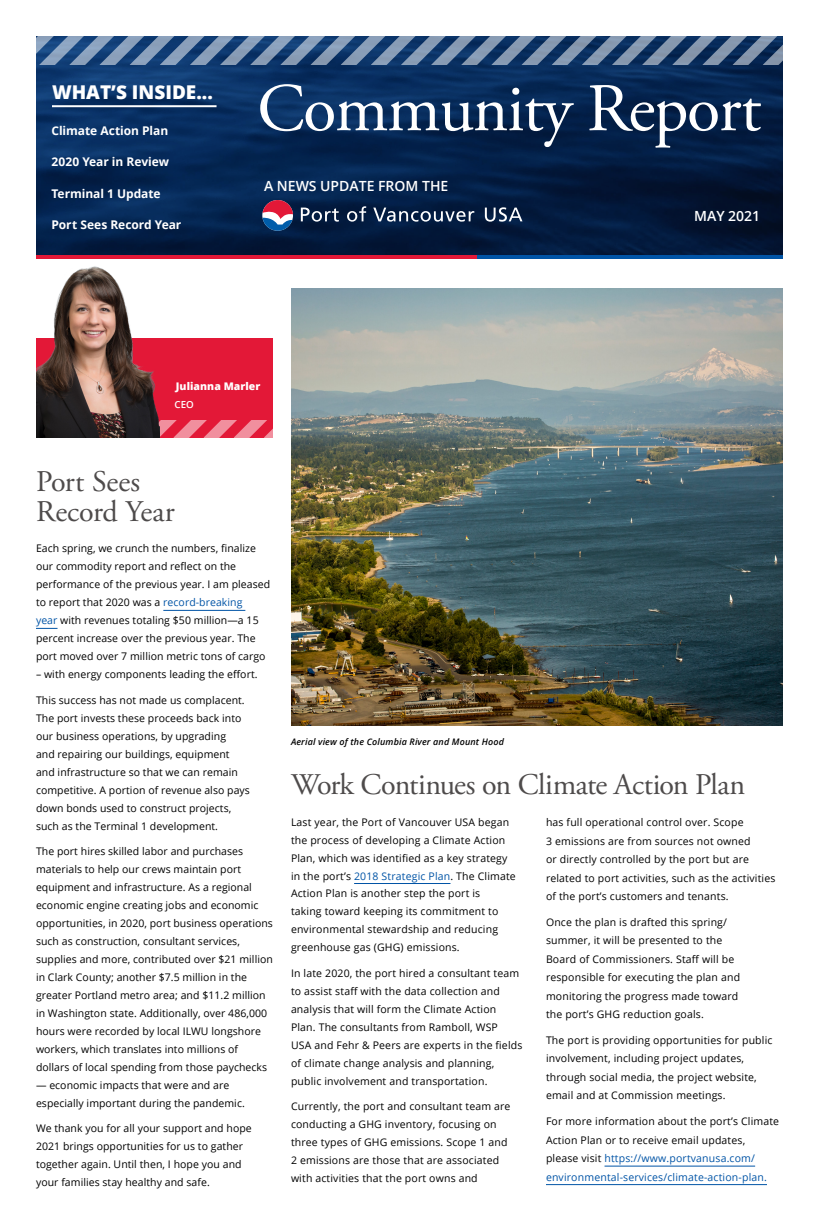
<style>
.page{position:relative;width:819px;height:1224px;background:#fff}
.page>*{position:absolute;margin:0;border:0;box-sizing:border-box;transform-origin:0 0}
.t1{font:68px "Adobe Garamond Pro";letter-spacing:-.02em;color:#fff}
.t2{font:30px/30px "Adobe Garamond Pro";letter-spacing:-.015em;color:#4e4b4b}
.t3{font:800 19px "Open Sans";color:#fff}
.t4{font:600 14px "Open Sans";color:#fff}
.t5{font:700 12px "Open Sans";letter-spacing:-.005em;color:#fff}
.t6{font:10.5px/18px "Open Sans";letter-spacing:.015em;color:#000}
.t7{font:800 10.5px "Open Sans";letter-spacing:.005em;color:#fff}
.t8{font:600 9.8px "Open Sans";color:#fff}
.t9{font:italic 600 9px "Open Sans";letter-spacing:.015em;color:#000}
.s1{color:#0054a6}
</style>
<div class="page">
<svg style="left:36px;top:65px;width:747px;height:190px;background:#05234e"></svg>
<svg style="left:36px;top:36px;width:747px;height:29px;background:#4d6a90"></svg>
<svg style="left:263px;top:200px;width:30px;height:31px"></svg>
<svg style="left:301px;top:208px;width:38px;height:14px"></svg>
<svg style="left:347px;top:206px;width:19px;height:16px"></svg>
<svg style="left:373px;top:208px;width:101px;height:14px"></svg>
<svg style="left:485px;top:207px;width:37px;height:15px"></svg>
<hr style="left:163px;top:610px;width:82px;height:1px;background:#0054a6">
<svg style="left:36px;top:628px;width:22px;height:1px"></svg>
<hr style="left:354px;top:883px;width:96px;height:1px;background:#0054a6">
<hr style="left:605px;top:1166px;width:150px;height:1px;background:#0054a6">
<hr style="left:546px;top:1184px;width:221px;height:1px;background:#0054a6">
<img style="left:291px;top:289px;width:492px;height:436px">
<hr style="left:36px;top:255px;width:535px;height:4px;background:#e31837">
<hr style="left:477px;top:255px;width:306px;height:4px;background:#0054a6">
<div style="left:36px;top:338px;width:237px;height:100px;background:#e31837"></div>
<svg style="left:159px;top:420px;width:114px;height:18px"></svg>
<img style="left:36px;top:266px;width:123px;height:172px">
<hr style="left:52px;top:105px;width:165px;height:2px;background:#fff">
<h3 class="t3" style="left:52px;top:78px;width:162px">WHAT’S INSIDE...</h3>
<p class="t5" style="left:51px;top:122px;width:118px">Climate Action Plan</p>
<p class="t5" style="left:51px;top:153px;width:119px">2020 Year in Review</p>
<p class="t5" style="left:51px;top:185px;width:111px">Terminal 1 Update</p>
<p class="t5" style="left:51px;top:216px;width:131px">Port Sees Record Year</p>
<h1 class="t1" style="left:257px;top:68px;width:506px">Community Report</h1>
<h3 class="t4" style="left:264px;top:176px;width:186px">A NEWS UPDATE FROM THE</h3>
<h3 class="t4" style="left:694px;top:206px;width:68px">MAY 2021</h3>
<p class="t7" style="left:176px;top:378px;width:86px">Julianna Marler</p>
<p class="t8" style="left:174px;top:398px;width:21px">CEO</p>
<h2 class="t2" style="left:36px;top:467px;width:140px">Port Sees<br>Record Year</h2>
<p class="t6" style="left:36px;top:539px;width:236px">Each spring, we crunch the numbers, finalize our commodity report and reflect on the performance of the previous year. I am pleased to report that 2020 was a <span class="s1">record-breaking<br>year</span> with revenues totaling $50 million—a 15 percent increase over the previous year. The port moved over 7 million metric tons of cargo</p>
<p class="t6" style="left:36px;top:665px;width:223px">– with energy components leading the effort.</p>
<p class="t6" style="left:36px;top:690px;width:215px">This success has not made us complacent.<br>The port invests these proceeds back into our business operations, by upgrading<br>and repairing our buildings, equipment and infrastructure so that we can remain competitive. A portion of revenue also pays down bonds used to construct projects, such as the Terminal 1 development.</p>
<p class="t6" style="left:36px;top:842px;width:238px">The port hires skilled labor and purchases materials to help our crews maintain port equipment and infrastructure. As a regional economic engine creating jobs and economic opportunities, in 2020, port business operations such as construction, consultant services, supplies and more, contributed over $21 million in Clark County; another $7.5 million in the greater Portland metro area; and $11.2 million in Washington state. Additionally, over 486,000 hours were recorded by local ILWU longshore workers, which translates into millions of dollars of local spending from those paychecks</p>
<p class="t6" style="left:36px;top:1076px;width:210px">— economic impacts that were and are especially important during the pandemic.</p>
<p class="t6" style="left:36px;top:1119px;width:217px">We thank you for all your support and hope 2021 brings opportunities for us to gather together again. Until then, I hope you and your families stay healthy and safe.</p>
<p class="t9" style="left:291px;top:736px;width:215px">Aerial view of the Columbia River and Mount Hood</p>
<h2 class="t2" style="left:291px;top:771px;width:456px">Work Continues on Climate Action Plan</h2>
<p class="t6" style="left:291px;top:812px;width:226px">Last year, the Port of Vancouver USA began the process of developing a Climate Action Plan, which was identified as a key strategy in the port’s <span class="s1">2018 Strategic Plan</span>. The Climate Action Plan is another step the port is<br>taking toward keeping its commitment to environmental stewardship and reducing greenhouse gas (GHG) emissions.</p>
<p class="t6" style="left:291px;top:964px;width:233px">In late 2020, the port hired a consultant team to assist staff with the data collection and analysis that will form the Climate Action Plan. The consultants from Ramboll, WSP<br>USA and Fehr &amp; Peers are experts in the fields of climate change analysis and planning, public involvement and transportation.</p>
<p class="t6" style="left:291px;top:1097px;width:221px">Currently, the port and consultant team are conducting a GHG inventory, focusing on three types of GHG emissions. Scope 1 and 2 emissions are those that are associated with activities that the port owns and</p>
<p class="t6" style="left:546px;top:813px;width:231px;line-height:18.5px">has full operational control over. Scope<br>3 emissions are from sources not owned<br>or directly controlled by the port but are related to port activities, such as the activities of the port’s customers and tenants.</p>
<p class="t6" style="left:546px;top:912px;width:196px;line-height:18.5px">Once the plan is drafted this spring/ summer, it will be presented to the Board of Commissioners. Staff will be responsible for executing the plan and monitoring the progress made toward the port’s GHG reduction goals.</p>
<p class="t6" style="left:546px;top:1031px;width:228px;line-height:18.5px">The port is providing opportunities for public involvement, including project updates, through social media, the project website, email and at Commission meetings.</p>
<p class="t6" style="left:546px;top:1112px;width:235px;line-height:18.5px">For more information about the port’s Climate Action Plan or to receive email updates, please visit <span class="s1">https://www.portvanusa.com/ environmental-services/climate-action-plan.</span></p>
</div>
